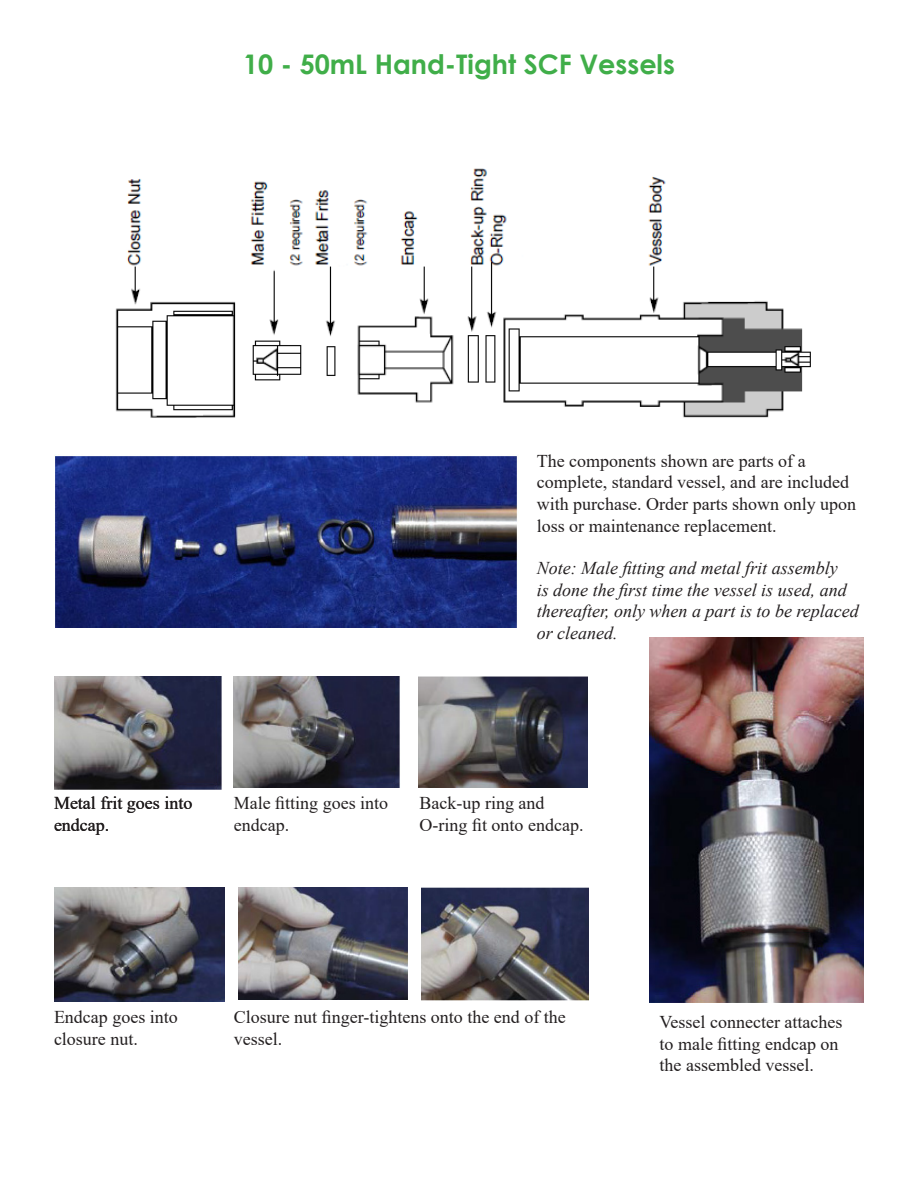
<style>
.page{position:relative;width:918px;height:1188px;background:#fff}
.page>*{position:absolute;margin:0;border:0;box-sizing:border-box;transform-origin:0 0}
.t1{font:700 27px "Century Gothic";color:#40ae49}
.t2{font:18px/21.6px "Times New Roman";color:#231f20}
.t3{font:italic 18px/21.6px "Times New Roman";color:#231f20}
</style>
<div class="page">
<img style="left:115px;top:168px;width:696px;height:250px">
<img style="left:54px;top:454px;width:464px;height:174px">
<img style="left:54px;top:676px;width:168px;height:114px">
<img style="left:234px;top:676px;width:166px;height:112px">
<img style="left:418px;top:676px;width:169px;height:112px">
<img style="left:54px;top:888px;width:170px;height:113px">
<img style="left:238px;top:888px;width:169px;height:111px">
<img style="left:421px;top:888px;width:167px;height:112px">
<img style="left:649px;top:637px;width:215px;height:366px">
<p class="t1" style="left:243px;top:44px;width:433px">10 - 50mL Hand-Tight SCF Vessels</p>
<p class="t2" style="left:537px;top:449px;width:321px">The components shown are parts of a complete, standard vessel, and are included with purchase. Order parts shown only upon loss or maintenance replacement.</p>
<p class="t3" style="left:537px;top:557px;width:324px">Note: Male fitting and metal frit assembly<br>is done the first time the vessel is used, and thereafter, only when a part is to be replaced or cleaned.</p>
<p class="t2" style="left:54px;top:792px;width:140px">Metal frit goes into endcap.</p>
<p class="t2" style="left:234px;top:792px;width:156px">Male fitting goes into endcap.</p>
<p class="t2" style="left:420px;top:792px;width:165px">Back-up ring and<br>O-ring fit onto endcap.</p>
<p class="t2" style="left:54px;top:1006px;width:125px">Endcap goes into closure nut.</p>
<p class="t2" style="left:234px;top:1006px;width:334px">Closure nut finger-tightens onto the end of the vessel.</p>
<p class="t2" style="left:660px;top:1011px;width:184px">Vessel connecter attaches to male fitting endcap on the assembled vessel.</p>
</div>
